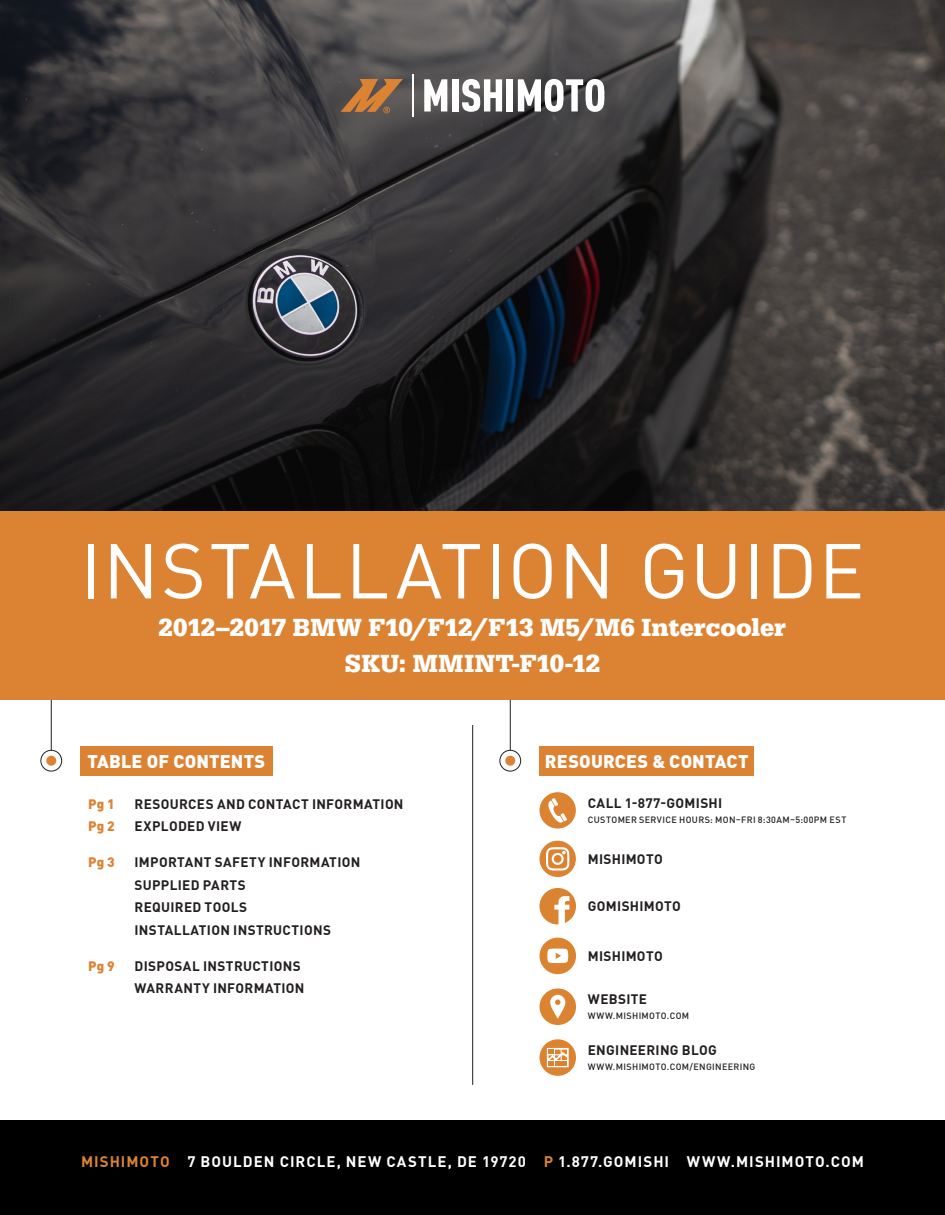
<style>
.page{position:relative;width:945px;height:1215px;background:#fff}
.page>*{position:absolute;margin:0;border:0;box-sizing:border-box;transform-origin:0 0}
.t1{font:76.5px "DINOT";letter-spacing:.015em;color:#fff}
.Front_Page_MMY_Part{font:700 25.65px "Egyptienne URW";letter-spacing:-.005em;color:#fff}
.t2{font:900 18px "DINOT";letter-spacing:.01em;color:#fff}
.t3{font:700 15px "DINOT";letter-spacing:.07em;color:#fff}
.Table_of_Contents_Se{font:700 13.5px/22.5px "DINOT";letter-spacing:.025em;color:#231f20}
.Table_Of_Contents_Pg{font:900 13.5px/22.5px "DINOT";letter-spacing:.015em;color:#dc8333}
.t4{font:500 9px "DINOT";letter-spacing:.04em;color:#231f20}
.s1{color:#dc8333}
</style>
<div class="page">
<div style="left:0;top:511px;width:945px;height:189px;background:#dc8333"></div>
<div style="left:0;top:1120px;width:945px;height:95px;background:#000001"></div>
<hr style="left:51px;top:700px;width:1px;height:50px;background:#231f20">
<hr style="left:510px;top:700px;width:1px;height:50px;background:#231f20">
<div style="left:46px;top:756px;width:10px;height:10px;background:#dc8333;border-radius:50%"></div>
<div style="left:505px;top:756px;width:10px;height:10px;background:#dc8333;border-radius:50%"></div>
<div style="left:41px;top:750px;width:21px;height:21px;border:1px solid #231f20;border-radius:50%"></div>
<div style="left:500px;top:750px;width:21px;height:21px;border:1px solid #231f20;border-radius:50%"></div>
<hr style="left:472px;top:725px;width:1px;height:360px;background:#231f20">
<div style="left:81px;top:746px;width:192px;height:30px;background:#dc8333"></div>
<div style="left:540px;top:746px;width:214px;height:30px;background:#dc8333"></div>
<svg style="left:540px;top:888px;width:36px;height:36px"></svg>
<svg style="left:540px;top:1039px;width:36px;height:37px"></svg>
<svg style="left:540px;top:841px;width:36px;height:36px"></svg>
<svg style="left:540px;top:792px;width:36px;height:37px"></svg>
<svg style="left:540px;top:988px;width:36px;height:37px"></svg>
<img style="left:0;top:0;width:945px;height:511px">
<div style="left:540px;top:938px;width:36px;height:36px;background:#dc8332;border-radius:50%"></div>
<svg style="left:547px;top:949px;width:21px;height:14px"></svg>
<svg style="left:424px;top:79px;width:23px;height:33px"></svg>
<div style="left:452px;top:79px;width:6px;height:33px;background:#fff"></div>
<svg style="left:462px;top:79px;width:40px;height:33px"></svg>
<div style="left:507px;top:79px;width:6px;height:33px;background:#fff"></div>
<svg style="left:518px;top:79px;width:87px;height:33px"></svg>
<hr style="left:413px;top:74px;width:1px;height:43px;background:#fff">
<svg style="left:341px;top:79px;width:62px;height:34px;background:#946943"></svg>
<h1 class="t1" style="left:81px;top:512px;width:785px">INSTALLATION GUIDE</h1>
<p class="Front_Page_MMY_Part" style="left:159px;top:612px;width:629px">2012–2017 BMW F10/F12/F13 M5/M6 Intercooler</p>
<p class="Front_Page_MMY_Part" style="left:345px;top:648px;width:257px">SKU: MMINT-F10-12</p>
<h3 class="t2" style="left:87px;top:747px;width:179px">TABLE OF CONTENTS</h3>
<h3 class="t2" style="left:545px;top:747px;width:205px">RESOURCES &amp; CONTACT</h3>
<p class="Table_of_Contents_Se" style="left:588px;top:791px;width:136px">CALL 1-877-GOMISHI</p>
<p class="t4" style="left:588px;top:813px;width:260px">CUSTOMER SERVICE HOURS: MON–FRI 8:30AM–5:00PM EST</p>
<p class="Table_of_Contents_Se" style="left:588px;top:847px;width:76px">MISHIMOTO</p>
<p class="Table_of_Contents_Se" style="left:588px;top:894px;width:95px">GOMISHIMOTO</p>
<p class="Table_of_Contents_Se" style="left:588px;top:944px;width:76px">MISHIMOTO</p>
<p class="Table_of_Contents_Se" style="left:588px;top:987px;width:61px">WEBSITE</p>
<p class="t4" style="left:588px;top:1009px;width:103px">WWW.MISHIMOTO.COM</p>
<p class="Table_of_Contents_Se" style="left:588px;top:1038px;width:131px">ENGINEERING BLOG</p>
<p class="t4" style="left:588px;top:1060px;width:169px">WWW.MISHIMOTO.COM/ENGINEERING</p>
<p class="Table_of_Contents_Se" style="left:135px;top:792px;width:271px">RESOURCES AND CONTACT INFORMATION<br>EXPLODED VIEW</p>
<p class="Table_of_Contents_Se" style="left:135px;top:850px;width:227px">IMPORTANT SAFETY INFORMATION<br>SUPPLIED PARTS<br>REQUIRED TOOLS<br>INSTALLATION INSTRUCTIONS</p>
<p class="Table_of_Contents_Se" style="left:135px;top:954px;width:172px">DISPOSAL INSTRUCTIONS<br>WARRANTY INFORMATION</p>
<p class="Table_Of_Contents_Pg" style="left:88px;top:791px;width:28px">Pg 1<br>Pg 2</p>
<p class="Table_Of_Contents_Pg" style="left:88px;top:850px;width:28px">Pg 3</p>
<p class="Table_Of_Contents_Pg" style="left:88px;top:953px;width:28px">Pg 9</p>
<p class="t3" style="left:81px;top:1150px;width:784px"><span class="s1">MISHIMOTO</span> 7 BOULDEN CIRCLE, NEW CASTLE, DE 19720 <span class="s1">P</span> 1.877.GOMISHI WWW.MISHIMOTO.COM</p>
</div>
